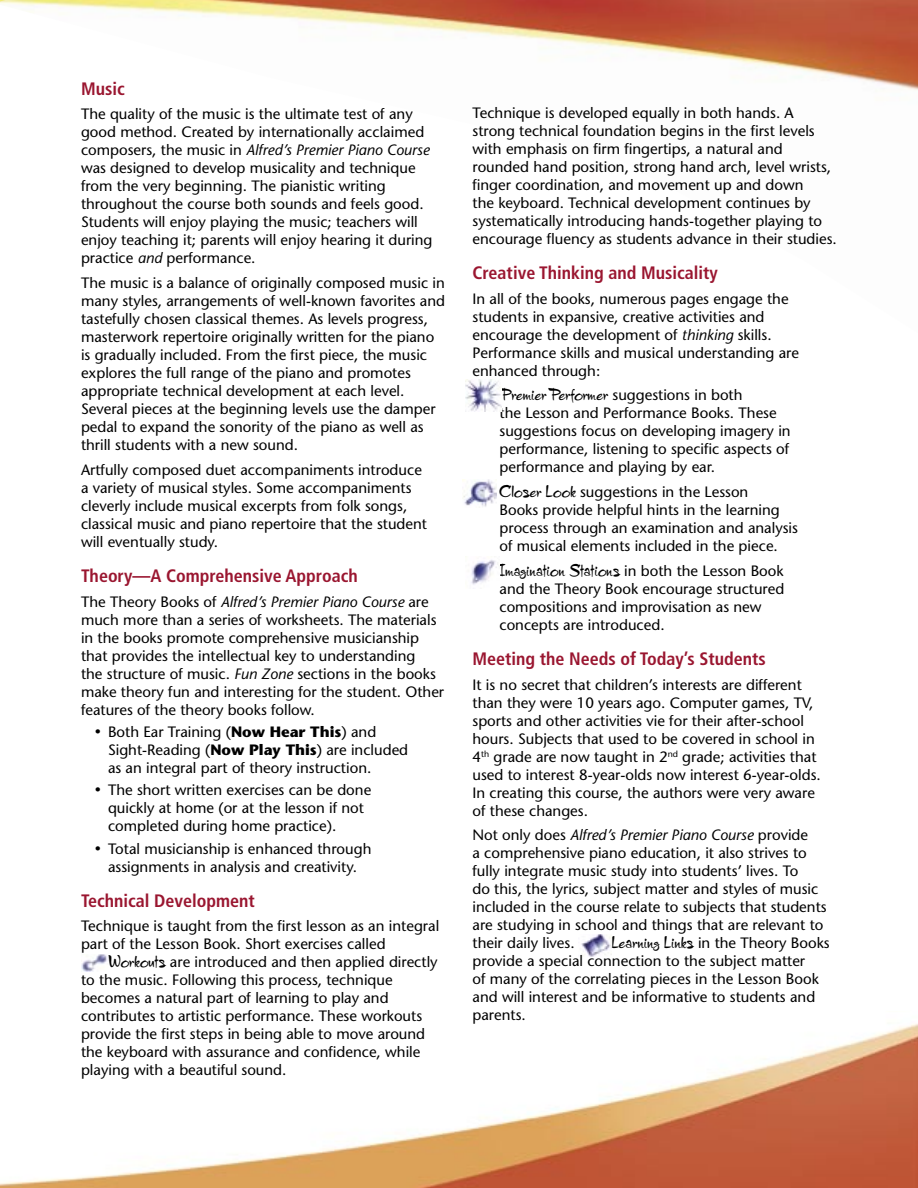
<style>
.page{position:relative;width:918px;height:1188px;background:#fff}
.page>*{position:absolute;margin:0;border:0;box-sizing:border-box;transform-origin:0 0}
.t1{font:700 condensed 18px "Frutiger";color:#9a1630}
.t2{font:15px/18px "Stone Sans";color:#000}
.t3{font:15px "Charade JF";color:#000}
.s1{font-style:italic}
.s2{font-weight:700}
.s3{font-family:"Charade JF"}
.s4{font-family:"Stone Sans"}
</style>
<div class="page">
<img style="left:18px;top:0;width:900px;height:90px">
<img style="left:0;top:0;width:18px;height:5px">
<img style="left:0;top:1024px;width:918px;height:164px">
<img style="left:81px;top:954px;width:27px;height:18px">
<img style="left:581px;top:934px;width:31px;height:23px">
<img style="left:465px;top:380px;width:37px;height:32px">
<img style="left:462px;top:479px;width:35px;height:28px">
<img style="left:471px;top:560px;width:27px;height:25px">
<p class="t1" style="left:81px;top:78px;width:45px">Music</p>
<p class="t2" style="left:81px;top:105px;width:353px">The quality of the music is the ultimate test of any good method. Created by internationally acclaimed composers, the music in <span class="s1">Alfred’s Premier Piano Course </span>was designed to develop musicality and technique from the very beginning. The pianistic writing throughout the course both sounds and feels good.<br>Students will enjoy playing the music; teachers will enjoy teaching it; parents will enjoy hearing it during practice <span class="s1">and</span> performance.</p>
<p class="t2" style="left:81px;top:274px;width:366px">The music is a balance of originally composed music in many styles, arrangements of well-known favorites and tastefully chosen classical themes. As levels progress, masterwork repertoire originally written for the piano is gradually included. From the first piece, the music explores the full range of the piano and promotes appropriate technical development at each level.<br>Several pieces at the beginning levels use the damper pedal to expand the sonority of the piano as well as thrill students with a new sound.</p>
<p class="t2" style="left:81px;top:460px;width:348px">Artfully composed duet accompaniments introduce a variety of musical styles. Some accompaniments cleverly include musical excerpts from folk songs, classical music and piano repertoire that the student will eventually study.</p>
<p class="t1" style="left:81px;top:565px;width:278px">Theory—A Comprehensive Approach</p>
<p class="t2" style="left:81px;top:592px;width:365px">The Theory Books of <span class="s1">Alfred’s Premier Piano Course</span> are much more than a series of worksheets. The materials in the books promote comprehensive musicianship that provides the intellectual key to understanding<br>the structure of music. <span class="s1">Fun Zone</span> sections in the books make theory fun and interesting for the student. Other features of the theory books follow.</p>
<p class="t2" style="left:108px;top:723px;width:302px;text-indent:-14px">• Both Ear Training (<span class="s2">Now Hear This</span>) and<br>Sight-Reading (<span class="s2">Now Play This</span>) are included as an integral part of theory instruction.</p>
<p class="t2" style="left:108px;top:781px;width:265px;text-indent:-14px">• The short written exercises can be done quickly at home (or at the lesson if not completed during home practice).</p>
<p class="t2" style="left:94px;top:839px;width:279px;text-align:center">• Total musicianship is enhanced through assignments in analysis and creativity.</p>
<p class="t1" style="left:81px;top:890px;width:175px">Technical Development</p>
<p class="t2" style="left:81px;top:917px;width:360px">Technique is taught from the first lesson as an integral part of the Lesson Book. Short exercises called</p>
<p class="t2" style="left:81px;top:953px;width:358px;text-indent:27px"><span class="s3">Workouts</span> are introduced and then applied directly to the music. Following this process, technique becomes a natural part of learning to play and contributes to artistic performance. These workouts provide the first steps in being able to move around the keyboard with assurance and confidence, while playing with a beautiful sound.</p>
<p class="t2" style="left:472px;top:103px;width:366px">Technique is developed equally in both hands. A strong technical foundation begins in the first levels with emphasis on firm fingertips, a natural and rounded hand position, strong hand arch, level wrists, finger coordination, and movement up and down<br>the keyboard. Technical development continues by systematically introducing hands-together playing to encourage fluency as students advance in their studies.</p>
<p class="t1" style="left:472px;top:262px;width:247px">Creative Thinking and Musicality</p>
<p class="t2" style="left:472px;top:289px;width:328px">In all of the books, numerous pages engage the students in expansive, creative activities and encourage the development of <span class="s1">thinking</span> skills.<br>Performance skills and musical understanding are enhanced through:</p>
<p class="t2" style="left:500px;top:386px;width:293px"><span class="s3">Premier Performer</span> suggestions in both<br>the Lesson and Performance Books. These suggestions focus on developing imagery in performance, listening to specific aspects of performance and playing by ear.</p>
<p class="t2" style="left:500px;top:483px;width:300px"><span class="s3">Closer Look</span> suggestions in the Lesson<br>Books provide helpful hints in the learning process through an examination and analysis of musical elements included in the piece.</p>
<p class="t3" style="left:500px;top:561px;width:286px">Imagination Stations <span class="s4">in both the Lesson Book</span></p>
<p class="t2" style="left:500px;top:579px;width:286px">and the Theory Book encourage structured compositions and improvisation as new concepts are introduced.</p>
<p class="t1" style="left:472px;top:648px;width:295px">Meeting the Needs of Today’s Students</p>
<p class="t2" style="left:472px;top:675px;width:350px">It is no secret that children’s interests are different than they were 10 years ago. Computer games, TV, sports and other activities vie for their after-school hours. Subjects that used to be covered in school in 4<sup>th</sup> grade are now taught in 2<sup>nd</sup> grade; activities that used to interest 8-year-olds now interest 6-year-olds.<br>In creating this course, the authors were very aware of these changes.</p>
<p class="t2" style="left:472px;top:826px;width:356px">Not only does <span class="s1">Alfred’s Premier Piano Course</span> provide<br>a comprehensive piano education, it also strives to fully integrate music study into students’ lives. To<br>do this, the lyrics, subject matter and styles of music included in the course relate to subjects that students are studying in school and things that are relevant to their daily lives.</p>
<p class="t2" style="left:472px;top:934px;width:359px;text-indent:139px"><span class="s3">Learning Links</span> in the Theory Books provide a special connection to the subject matter<br>of many of the correlating pieces in the Lesson Book and will interest and be informative to students and parents.</p>
</div>
